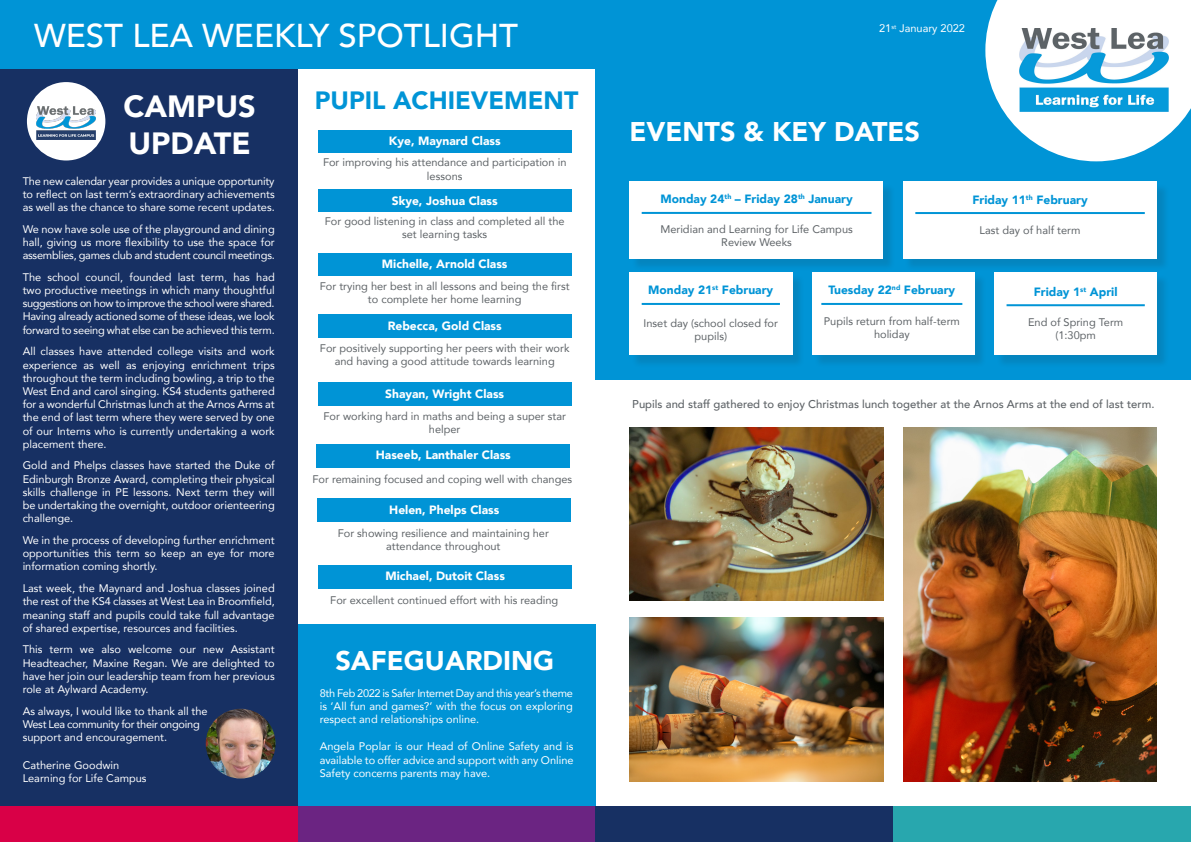
<style>
.page{position:relative;width:1191px;height:842px;background:#fff}
.page>*{position:absolute;margin:0;border:0;box-sizing:border-box;transform-origin:0 0}
.Page_Titles{font:500 33px "Avenir";color:#fff}
.Paragraph_Style_6{font:900 30.7px/36.8px "Avenir";color:#fff}
.Paragraph_Style_6-2{font:900 27px "Avenir";color:#fff}
.Paragraph_Style_6-3{font:900 25px "Avenir";color:#0094d6}
.Paragraph_Style_1{font:900 12px "Avenir";color:#fff}
.Month_Header{font:900 12px "Avenir";color:#0094d6}
.Body{font:500 11.3px "Avenir";color:#5e6367}
.Body-2{font:11px/13.2px "Avenir";color:#fff;text-align:justify}
.Body-3{font:11px/13.2px "Avenir";color:#5e6367;text-align:center}
</style>
<div class="page">
<div style="left:298px;top:625px;width:297px;height:189px;background:#0094d6"></div>
<div style="left:0;top:0;width:298px;height:816px;background:#173063"></div>
<div style="left:27px;top:82px;width:78px;height:78px;background:#fff;border-radius:50%"></div>
<div style="left:595px;top:52px;width:596px;height:328px;background:#0094d6"></div>
<div style="left:0;top:806px;width:298px;height:36px;background:#d90047"></div>
<div style="left:298px;top:806px;width:297px;height:36px;background:#6b2482"></div>
<div style="left:893px;top:806px;width:298px;height:36px;background:#28a7ae"></div>
<div style="left:595px;top:806px;width:298px;height:36px;background:#173063"></div>
<div style="left:0;top:0;width:1191px;height:68px;background:#0094d6"></div>
<svg style="left:985px;top:0;width:206px;height:162px"></svg>
<img style="left:1019px;top:28px;width:149px;height:83px">
<div style="left:631px;top:183px;width:264px;height:88px;background:#231f20;opacity:.13"></div>
<div style="left:629px;top:181px;width:254px;height:78px;background:#fff"></div>
<hr style="left:641px;top:212px;width:230px;height:2px;background:#0094d6">
<div style="left:904px;top:183px;width:265px;height:88px;background:#231f20;opacity:.13"></div>
<div style="left:903px;top:181px;width:254px;height:78px;background:#fff"></div>
<hr style="left:915px;top:212px;width:229px;height:2px;background:#0094d6">
<div style="left:813px;top:274px;width:174px;height:94px;background:#231f20;opacity:.13"></div>
<div style="left:812px;top:272px;width:162px;height:83px;background:#fff"></div>
<div style="left:996px;top:274px;width:173px;height:94px;background:#231f20;opacity:.13"></div>
<div style="left:994px;top:272px;width:163px;height:83px;background:#fff"></div>
<hr style="left:821px;top:303px;width:141px;height:2px;background:#0094d6">
<hr style="left:1006px;top:304px;width:138px;height:2px;background:#0094d6">
<div style="left:631px;top:274px;width:174px;height:94px;background:#231f20;opacity:.13"></div>
<div style="left:629px;top:272px;width:164px;height:83px;background:#fff"></div>
<hr style="left:641px;top:303px;width:139px;height:2px;background:#0094d6">
<img style="left:37px;top:106px;width:58px;height:34px">
<img style="left:206px;top:709px;width:69px;height:69px;border-radius:35px">
<div style="left:318px;top:130px;width:253px;height:23px;background:#0094d6"></div>
<div style="left:318px;top:189px;width:253px;height:23px;background:#0094d6"></div>
<div style="left:318px;top:253px;width:253px;height:23px;background:#0094d6"></div>
<div style="left:318px;top:314px;width:253px;height:24px;background:#0094d6"></div>
<div style="left:318px;top:382px;width:253px;height:24px;background:#0094d6"></div>
<div style="left:316px;top:444px;width:254px;height:23px;background:#0094d6"></div>
<div style="left:317px;top:499px;width:254px;height:23px;background:#0094d6"></div>
<div style="left:318px;top:565px;width:254px;height:24px;background:#0094d6"></div>
<img style="left:630px;top:427px;width:253px;height:174px">
<img style="left:630px;top:618px;width:253px;height:164px">
<img style="left:903px;top:427px;width:254px;height:355px">
<p class="Page_Titles" style="left:34px;top:7px;width:486px">WEST LEA WEEKLY SPOTLIGHT</p>
<p class="Body-2" style="left:879px;top:22px;width:87px">21<sup>st</sup> January 2022</p>
<p class="Paragraph_Style_6" style="left:123px;top:87px;width:134px">CAMPUS<br>UPDATE</p>
<p class="Body-2" style="left:23px;top:174px;width:254px">The new calendar year provides a unique opportunity to reflect on last term’s extraordinary achievements as well as the chance to share some recent updates.</p>
<p class="Body-2" style="left:23px;top:222px;width:254px">We now have sole use of the playground and dining hall, giving us more flexibility to use the space for assemblies, games club and student council meetings.</p>
<p class="Body-2" style="left:23px;top:270px;width:254px">The school council, founded last term, has had two productive meetings in which many thoughtful suggestions on how to improve the school were shared.<br>Having already actioned some of these ideas, we look forward to seeing what else can be achieved this term.</p>
<p class="Body-2" style="left:23px;top:345px;width:254px">All classes have attended college visits and work experience as well as enjoying enrichment trips throughout the term including bowling, a trip to the West End and carol singing. KS4 students gathered for a wonderful Christmas lunch at the Arnos Arms at the end of last term where they were served by one of our Interns who is currently undertaking a work placement there.</p>
<p class="Body-2" style="left:23px;top:459px;width:254px">Gold and Phelps classes have started the Duke of Edinburgh Bronze Award, completing their physical skills challenge in PE lessons. Next term they will be undertaking the overnight, outdoor orienteering challenge.</p>
<p class="Body-2" style="left:23px;top:533px;width:254px">We in the process of developing further enrichment opportunities this term so keep an eye for more information coming shortly.</p>
<p class="Body-2" style="left:23px;top:581px;width:254px">Last week, the Maynard and Joshua classes joined the rest of the KS4 classes at West Lea in Broomfield, meaning staff and pupils could take full advantage of shared expertise, resources and facilities.</p>
<p class="Body-2" style="left:23px;top:643px;width:254px">This term we also welcome our new Assistant Headteacher, Maxine Regan. We are delighted to have her join our leadership team from her previous role at Aylward Academy.</p>
<p class="Body-2" style="left:23px;top:704px;width:187px;text-align:left">As always, I would like to thank all the<br>West Lea community for their ongoing support and encouragement.</p>
<p class="Body-2" style="left:23px;top:758px;width:98px">Catherine Goodwin</p>
<p class="Body-2" style="left:23px;top:771px;width:125px">Learning for Life Campus</p>
<p class="Paragraph_Style_6-3" style="left:315px;top:78px;width:265px">PUPIL ACHIEVEMENT</p>
<p class="Paragraph_Style_1" style="left:389px;top:131px;width:113px">Kye, Maynard Class</p>
<p class="Body-3" style="left:323px;top:156px;width:245px">For improving his attendance and participation in lessons</p>
<p class="Paragraph_Style_1" style="left:392px;top:190px;width:107px">Skye, Joshua Class</p>
<p class="Body-3" style="left:325px;top:214px;width:241px">For good listening in class and completed all the set learning tasks</p>
<p class="Paragraph_Style_1" style="left:382px;top:253px;width:127px">Michelle, Arnold Class</p>
<p class="Body-3" style="left:320px;top:279px;width:251px">For trying her best in all lessons and being the first to complete her home learning</p>
<p class="Paragraph_Style_1" style="left:388px;top:315px;width:116px">Rebecca, Gold Class</p>
<p class="Body-3" style="left:320px;top:341px;width:251px">For positively supporting her peers with their work and having a good attitude towards learning</p>
<p class="Paragraph_Style_1" style="left:385px;top:383px;width:120px">Shayan, Wright Class</p>
<p class="Body-3" style="left:323px;top:410px;width:244px">For working hard in maths and being a super star helper</p>
<p class="Paragraph_Style_1" style="left:376px;top:445px;width:136px">Haseeb, Lanthaler Class</p>
<p class="Body-3" style="left:312px;top:472px;width:261px">For remaining focused and coping well with changes</p>
<p class="Paragraph_Style_1" style="left:389px;top:499px;width:112px">Helen, Phelps Class</p>
<p class="Body-3" style="left:338px;top:526px;width:213px">For showing resilience and maintaining her attendance throughout</p>
<p class="Paragraph_Style_1" style="left:385px;top:566px;width:121px">Michael, Dutoit Class</p>
<p class="Body-3" style="left:330px;top:593px;width:229px">For excellent continued effort with his reading</p>
<p class="Paragraph_Style_6-2" style="left:335px;top:637px;width:220px">SAFEGUARDING</p>
<p class="Body-2" style="left:320px;top:686px;width:255px">8th Feb 2022 is Safer Internet Day and this year’s theme is ‘All fun and games?’ with the focus on exploring respect and relationships online.</p>
<p class="Body-2" style="left:320px;top:739px;width:255px">Angela Poplar is our Head of Online Safety and is available to offer advice and support with any Online Safety concerns parents may have.</p>
<p class="Paragraph_Style_6-2" style="left:629px;top:108px;width:292px">EVENTS &amp; KEY DATES</p>
<p class="Month_Header" style="left:660px;top:189px;width:194px">Monday 24<sup>th</sup> – Friday 28<sup>th</sup> January</p>
<p class="Body-3" style="left:660px;top:222px;width:194px">Meridian and Learning for Life Campus<br>Review Weeks</p>
<p class="Month_Header" style="left:972px;top:189px;width:117px">Friday 11<sup>th</sup> February</p>
<p class="Body-3" style="left:979px;top:223px;width:102px">Last day of half term</p>
<p class="Month_Header" style="left:648px;top:280px;width:126px">Monday 21<sup>st</sup> February</p>
<p class="Body-3" style="left:643px;top:316px;width:136px">Inset day (school closed for pupils)</p>
<p class="Month_Header" style="left:828px;top:280px;width:128px">Tuesday 22<sup>nd</sup> February</p>
<p class="Body-3" style="left:823px;top:314px;width:138px">Pupils return from half-term holiday</p>
<p class="Month_Header" style="left:1033px;top:281px;width:85px">Friday 1<sup>st</sup> April</p>
<p class="Body-3" style="left:1028px;top:315px;width:97px">End of Spring Term (1:30pm</p>
<p class="Body" style="left:632px;top:394px;width:524px">Pupils and staff gathered to enjoy Christmas lunch together at the Arnos Arms at the end of last term.</p>
</div>
